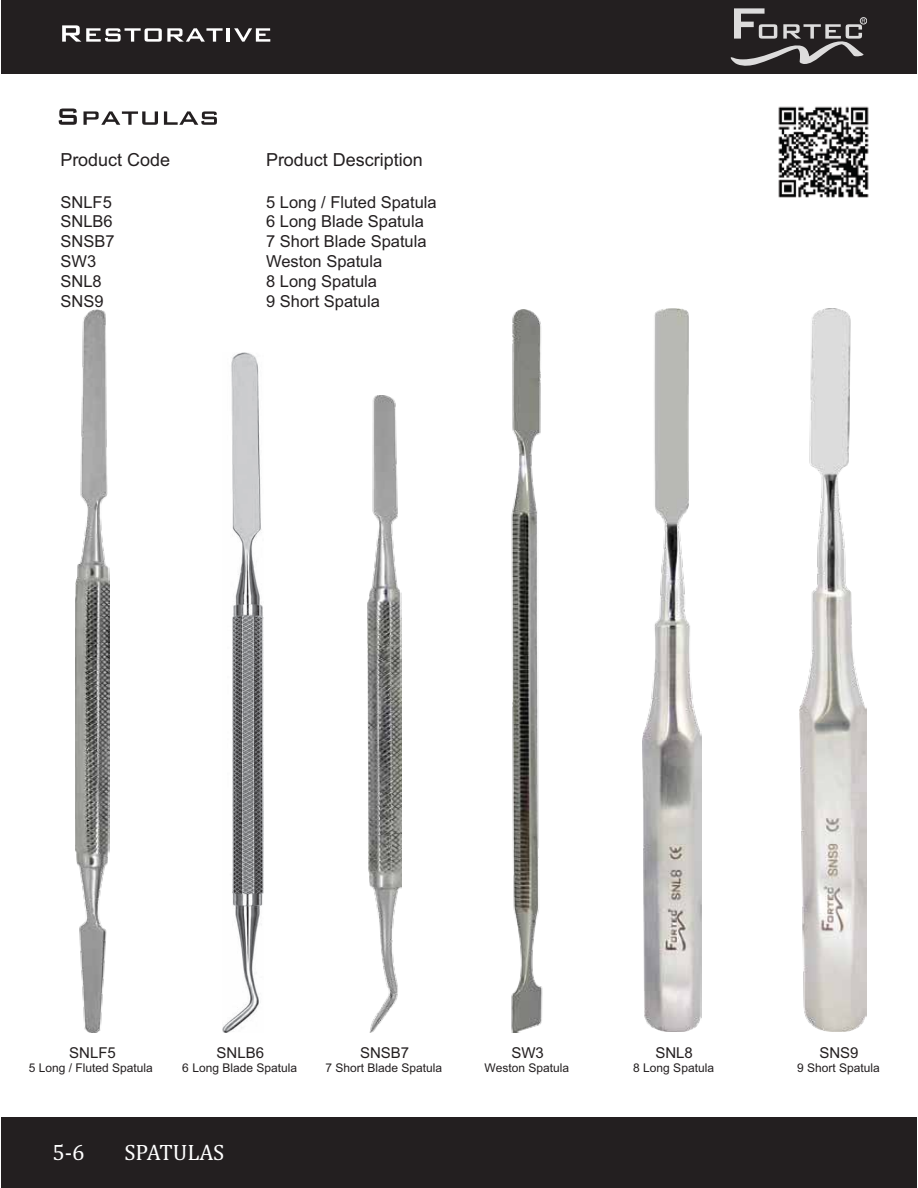
<style>
.page{position:relative;width:918px;height:1188px;background:#fff}
.page>*{position:absolute;margin:0;border:0;box-sizing:border-box;transform-origin:0 0}
.t1{font:22.5px "Cambria";color:#fff}
.t2{font:18px "Arial";color:#231f20}
.t3{font:16.5px/19.8px "Arial";color:#231f20}
.t4{font:15px "Arial";color:#231f20}
.t5{font:12px "Arial";color:#231f20}
</style>
<div class="page">
<div style="left:2px;top:0;width:915px;height:74px;background:#231f20"></div>
<div style="left:2px;top:1117px;width:915px;height:71px;background:#231f20"></div>
<img style="left:223px;top:353px;width:41px;height:680px">
<svg style="left:62px;top:25px;width:161px;height:17px"></svg>
<hr style="left:227px;top:28px;width:3px;height:14px;background:#fff">
<svg style="left:234px;top:28px;width:36px;height:14px"></svg>
<svg style="left:59px;top:109px;width:18px;height:16px"></svg>
<svg style="left:84px;top:111px;width:74px;height:14px"></svg>
<svg style="left:164px;top:111px;width:53px;height:14px"></svg>
<img style="left:75px;top:310px;width:35px;height:722px">
<img style="left:368px;top:395px;width:34px;height:638px">
<img style="left:800px;top:309px;width:67px;height:723px">
<img style="left:642px;top:309px;width:59px;height:723px">
<div style="left:860px;top:17px;width:7px;height:7px;border:1px solid #fff;border-radius:50%"></div>
<svg style="left:731px;top:8px;width:134px;height:58px"></svg>
<img style="left:778px;top:106px;width:91px;height:92px">
<img style="left:511px;top:310px;width:32px;height:722px">
<p class="t2" style="left:61px;top:153px;width:111px">Product Code</p>
<p class="t3" style="left:61px;top:193px;width:56px">SNLF5<br>SNLB6<br>SNSB7<br>SW3<br>SNL8<br>SNS9</p>
<p class="t2" style="left:266px;top:153px;width:158px">Product Description</p>
<p class="t3" style="left:266px;top:193px;width:172px">5 Long / Fluted Spatula<br>6 Long Blade Spatula<br>7 Short Blade Spatula<br>Weston Spatula<br>8 Long Spatula<br>9 Short Spatula</p>
<p class="t4" style="left:69px;top:1047px;width:48px">SNLF5</p>
<p class="t5" style="left:29px;top:1063px;width:126px">5 Long / Fluted Spatula</p>
<p class="t4" style="left:217px;top:1047px;width:49px">SNLB6</p>
<p class="t5" style="left:182px;top:1063px;width:116px">6 Long Blade Spatula</p>
<h1 class="t1" style="left:52px;top:1143px;width:34px">5-6</h1>
<h1 class="t1" style="left:124px;top:1143px;width:101px">SPATULAS</h1>
<p class="t4" style="left:360px;top:1047px;width:51px">SNSB7</p>
<p class="t5" style="left:326px;top:1063px;width:118px">7 Short Blade Spatula</p>
<p class="t4" style="left:511px;top:1047px;width:34px">SW3</p>
<p class="t5" style="left:485px;top:1063px;width:86px">Weston Spatula</p>
<p class="t4" style="left:655px;top:1047px;width:39px">SNL8</p>
<p class="t5" style="left:633px;top:1063px;width:82px">8 Long Spatula</p>
<p class="t4" style="left:819px;top:1047px;width:41px">SNS9</p>
<p class="t5" style="left:797px;top:1063px;width:84px">9 Short Spatula</p>
</div>
